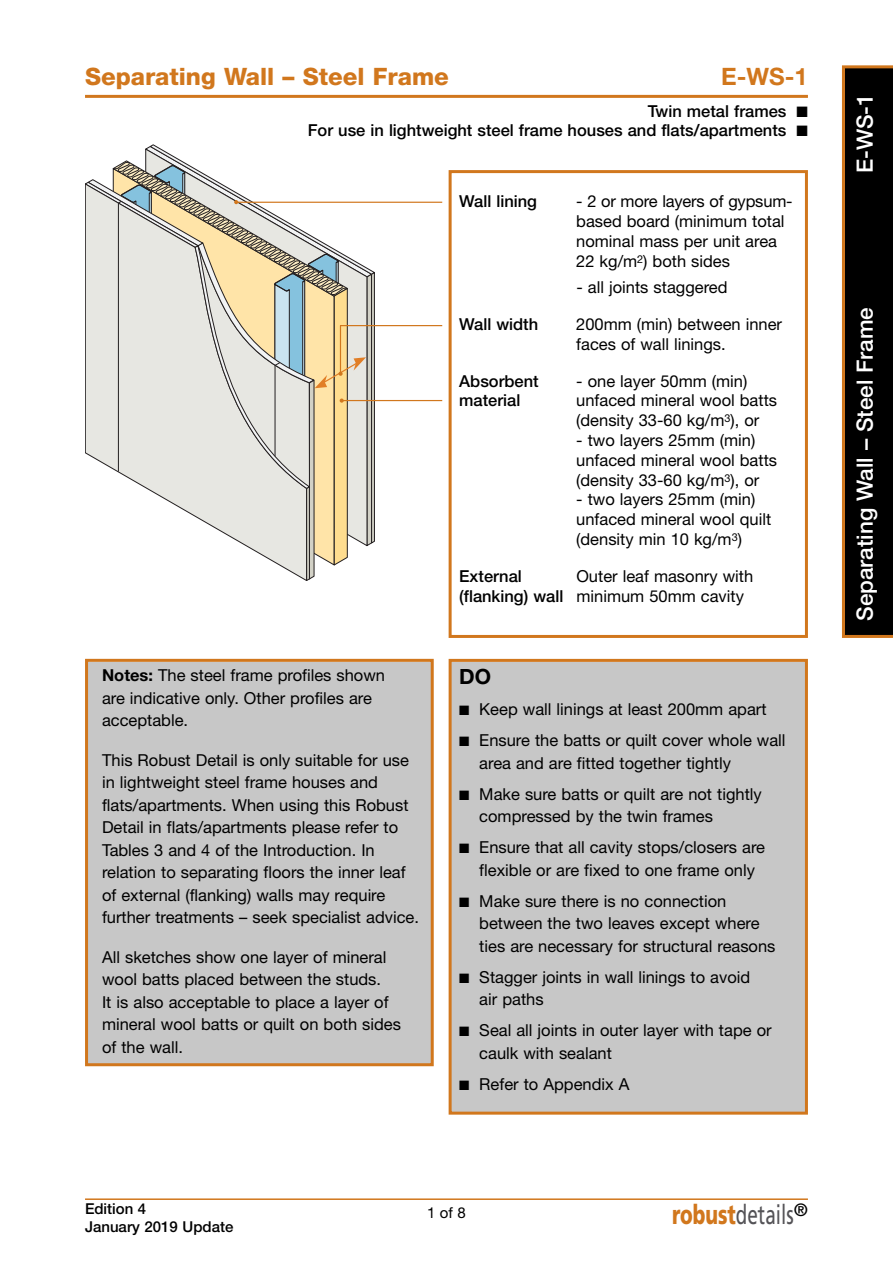
<style>
.page{position:relative;width:893px;height:1263px;background:#fff}
.page>*{position:absolute;margin:0;border:0;box-sizing:border-box;transform-origin:0 0}
.t1{font:27px "Frutiger";color:#545357;scale:.7 1}
.t2{font:800 24px "Helvetica Neue";color:#d1771d}
.t3{font:700 24px "Helvetica Neue";color:#d1771d}
.t4{font:500 22.5px "Helvetica Neue";color:#fff}
.t5{font:700 21px "Helvetica Neue";color:#000}
.t6{font:16.5px/22.5px "Helvetica Neue";color:#000}
.t7{font:500 16.5px/18.1px "Helvetica Neue";color:#000;text-align:right}
.t8{font:500 15px/18px "Helvetica Neue";color:#000}
.t9{font:15px "Helvetica Neue";color:#000}
.s1{font-weight:700}
.s2{font-weight:500}
.s3{font-weight:900;color:#d1771d}
</style>
<div class="page">
<svg style="left:842px;top:65px;width:51px;height:573px;background:#0e0802"></svg>
<div style="left:452px;top:662px;width:353px;height:450px;background:#c7c7c7"></div>
<div style="left:449px;top:659px;width:359px;height:456px;border:3px solid #d1771d"></div>
<hr style="left:85px;top:1198px;width:723px;height:2px;background:#d1771d">
<hr style="left:85px;top:95px;width:723px;height:3px;background:#d1771d">
<div style="left:449px;top:170px;width:359px;height:468px;border:3px solid #d1771d"></div>
<hr style="left:236px;top:202px;width:206px;height:1px;background:#d1771d">
<hr style="left:340px;top:325px;width:102px;height:1px;background:#d1771d">
<hr style="left:341px;top:400px;width:101px;height:1px;background:#d1771d">
<svg style="left:85px;top:145px;width:290px;height:436px"></svg>
<hr style="left:340px;top:325px;width:1px;height:49px;background:#d1771d">
<div style="left:88px;top:662px;width:343px;height:401px;background:#c7c7c7"></div>
<div style="left:85px;top:659px;width:349px;height:407px;border:3px solid #d1771d"></div>
<h2 class="t2" style="left:85px;top:68px;width:365px">Separating Wall – Steel Frame</h2>
<h2 class="t3" style="left:721px;top:68px;width:88px">E-WS-1</h2>
<p class="t7" style="left:308px;top:104px;width:502px">Twin metal frames ■<br>For use in lightweight steel frame houses and flats/apartments ■</p>
<p class="t6" style="left:102px;top:665px;width:285px"><span class="s1">Notes:</span> The steel frame profiles shown are indicative only. Other profiles are acceptable.</p>
<p class="t6" style="left:102px;top:750px;width:319px">This Robust Detail is only suitable for use in lightweight steel frame houses and flats/apartments. When using this Robust Detail in flats/apartments please refer to Tables 3 and 4 of the Introduction. In relation to separating floors the inner leaf of external (flanking) walls may require further treatments – seek specialist advice.</p>
<p class="t6" style="left:102px;top:947px;width:300px">All sketches show one layer of mineral wool batts placed between the studs.<br>It is also acceptable to place a layer of mineral wool batts or quilt on both sides of the wall.</p>
<p class="t7" style="left:459px;top:194px;width:79px">Wall lining</p>
<p class="t6" style="left:576px;top:193px;width:218px;line-height:19.8px">- 2 or more layers of gypsum&shy;based board (minimum total nominal mass per unit area<br>22 kg/m<sup>2</sup>) both sides</p>
<p class="t6" style="left:576px;top:278px;width:153px">- all joints staggered</p>
<p class="t7" style="left:459px;top:316px;width:80px">Wall width</p>
<p class="t6" style="left:576px;top:316px;width:207px;line-height:19.8px">200mm (min) between inner faces of wall linings.</p>
<p class="t7" style="left:459px;top:373px;width:81px">Absorbent</p>
<p class="t6" style="left:576px;top:371px;width:173px">- one layer 50mm (min)</p>
<p class="t7" style="left:459px;top:393px;width:63px">material</p>
<p class="t6" style="left:576px;top:392px;width:202px;line-height:19.8px">unfaced mineral wool batts (density 33-60 kg/m<sup>3</sup>), or</p>
<p class="t6" style="left:576px;top:432px;width:202px;line-height:19.8px">- two layers 25mm (min) unfaced mineral wool batts (density 33-60 kg/m<sup>3</sup>), or</p>
<p class="t6" style="left:576px;top:491px;width:197px;line-height:19.8px">- two layers 25mm (min) unfaced mineral wool quilt (density min 10 kg/m<sup>3</sup>)</p>
<p class="t7" style="left:459px;top:568px;width:64px">External</p>
<p class="t6" style="left:459px;top:568px;width:295px;line-height:19.8px;text-indent:117px">Outer leaf masonry with <span class="s2">(flanking) wall</span> minimum 50mm cavity</p>
<p class="t5" style="left:459px;top:669px;width:33px">DO</p>
<p class="t6" style="left:459px;top:700px;width:309px">■ Keep wall linings at least 200mm apart</p>
<p class="t6" style="left:479px;top:731px;width:308px;text-indent:-20px">■ Ensure the batts or quilt cover whole wall area and are fitted together tightly</p>
<p class="t6" style="left:479px;top:784px;width:284px;text-indent:-20px">■ Make sure batts or quilt are not tightly compressed by the twin frames</p>
<p class="t6" style="left:479px;top:838px;width:287px;text-indent:-20px">■ Ensure that all cavity stops/closers are flexible or are fixed to one frame only</p>
<p class="t6" style="left:479px;top:891px;width:298px;text-indent:-20px">■ Make sure there is no connection between the two leaves except where ties are necessary for structural reasons</p>
<p class="t6" style="left:479px;top:967px;width:272px;text-indent:-20px">■ Stagger joints in wall linings to avoid air paths</p>
<p class="t6" style="left:479px;top:1021px;width:294px;text-indent:-20px">■ Seal all joints in outer layer with tape or caulk with sealant</p>
<p class="t6" style="left:459px;top:1074px;width:172px">■ Refer to Appendix A</p>
<p class="t8" style="left:85px;top:1201px;width:150px">Edition 4<br>January 2019 Update</p>
<p class="t9" style="left:427px;top:1208px;width:40px">1of8</p>
<h1 class="t1" style="left:672px;top:1203px;width:195px"><span class="s3">robust</span>details<sup>®</sup></h1>
<h3 class="t4" style="left:857px;top:173px;width:81px;rotate:-90deg">E-WS-1</h3>
<h3 class="t4" style="left:857px;top:621px;width:315px;rotate:-90deg">Separating Wall – Steel Frame</h3>
</div>
